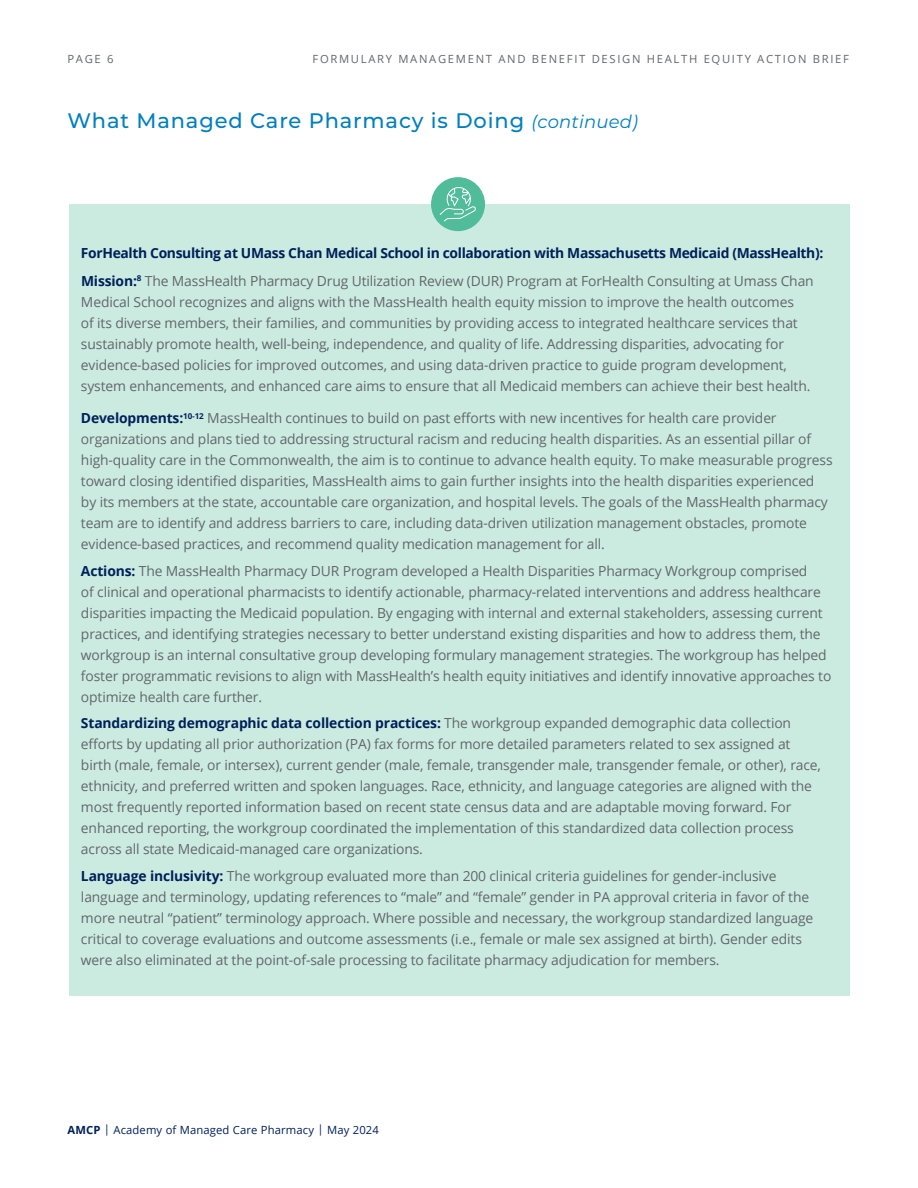
<style>
.page{position:relative;width:918px;height:1188px;background:#fff}
.page>*{position:absolute;margin:0;border:0;box-sizing:border-box;transform-origin:0 0}
.t1{font:500 21px "Montserrat";letter-spacing:.04em;color:#007fc0}
.t2{font:13.8px/21px "Open Sans";letter-spacing:-.01em;color:#63666a}
.t3{font:700 13.8px/27.8px "Open Sans";letter-spacing:-.025em;color:#00205b}
.t4{font:11.25px "Open Sans";letter-spacing:.15em;color:#63666a}
.t5{font:11.25px "Open Sans";letter-spacing:.01em;color:#00205b}
.s1{font-weight:400;font-style:italic;font-size:18px}
.s2{font-weight:400;color:#63666a}
.s3{font-weight:700;color:#00205b}
.s4{font-weight:700}
</style>
<div class="page">
<div style="left:69px;top:204px;width:781px;height:792px;background:#cbebe0"></div>
<div style="left:431px;top:177px;width:54px;height:54px;background:#51bc99;border-radius:50%"></div>
<svg style="left:439px;top:187px;width:37px;height:35px"></svg>
<p class="t4" style="left:68px;top:51px;width:48px">PAGE 6</p>
<p class="t4" style="left:313px;top:51px;width:538px">FORMULARY MANAGEMENT AND BENEFIT DESIGN HEALTH EQUITY ACTION BRIEF</p>
<h1 class="t1" style="left:68px;top:106px;width:572px">What Managed Care Pharmacy is Doing <span class="s1">(continued)</span></h1>
<p class="t3" style="left:81px;top:239px;width:744px">ForHealth Consulting at UMass Chan Medical School in collaboration with Massachusetts Medicaid (MassHealth):<br>Mission:<sup>8</sup> <span class="s2">The MassHealth Pharmacy Drug Utilization Review (DUR) Program at ForHealth Consulting at Umass Chan</span></p>
<p class="t2" style="left:81px;top:291px;width:731px">Medical School recognizes and aligns with the MassHealth health equity mission to improve the health outcomes<br>of its diverse members, their families, and communities by providing access to integrated healthcare services that sustainably promote health, well-being, independence, and quality of life. Addressing disparities, advocating for evidence-based policies for improved outcomes, and using data-driven practice to guide program development, system enhancements, and enhanced care aims to ensure that all Medicaid members can achieve their best health.</p>
<p class="t2" style="left:81px;top:408px;width:753px"><span class="s3">Developments:</span><sup>10-12</sup> MassHealth continues to build on past efforts with new incentives for health care provider organizations and plans tied to addressing structural racism and reducing health disparities. As an essential pillar of high-quality care in the Commonwealth, the aim is to continue to advance health equity. To make measurable progress toward closing identified disparities, MassHealth aims to gain further insights into the health disparities experienced by its members at the state, accountable care organization, and hospital levels. The goals of the MassHealth pharmacy team are to identify and address barriers to care, including data-driven utilization management obstacles, promote evidence-based practices, and recommend quality medication management for all.</p>
<p class="t2" style="left:81px;top:560px;width:752px"><span class="s3">Actions:</span> The MassHealth Pharmacy DUR Program developed a Health Disparities Pharmacy Workgroup comprised<br>of clinical and operational pharmacists to identify actionable, pharmacy-related interventions and address healthcare disparities impacting the Medicaid population. By engaging with internal and external stakeholders, assessing current practices, and identifying strategies necessary to better understand existing disparities and how to address them, the workgroup is an internal consultative group developing formulary management strategies. The workgroup has helped foster programmatic revisions to align with MassHealth’s health equity initiatives and identify innovative approaches to optimize health care further.</p>
<p class="t2" style="left:81px;top:712px;width:741px"><span class="s3">Standardizing demographic data collection practices:</span> The workgroup expanded demographic data collection efforts by updating all prior authorization (PA) fax forms for more detailed parameters related to sex assigned at birth (male, female, or intersex), current gender (male, female, transgender male, transgender female, or other), race, ethnicity, and preferred written and spoken languages. Race, ethnicity, and language categories are aligned with the most frequently reported information based on recent state census data and are adaptable moving forward. For enhanced reporting, the workgroup coordinated the implementation of this standardized data collection process across all state Medicaid-managed care organizations.</p>
<p class="t2" style="left:81px;top:865px;width:734px"><span class="s3">Language inclusivity:</span> The workgroup evaluated more than 200 clinical criteria guidelines for gender-inclusive language and terminology, updating references to “male” and “female” gender in PA approval criteria in favor of the more neutral “patient” terminology approach. Where possible and necessary, the workgroup standardized language critical to coverage evaluations and outcome assessments (i.e., female or male sex assigned at birth). Gender edits were also eliminated at the point-of-sale processing to facilitate pharmacy adjudication for members.</p>
<p class="t5" style="left:68px;top:1122px;width:313px"><span class="s4">AMCP</span> | Academy of Managed Care Pharmacy | May 2024</p>
</div>
